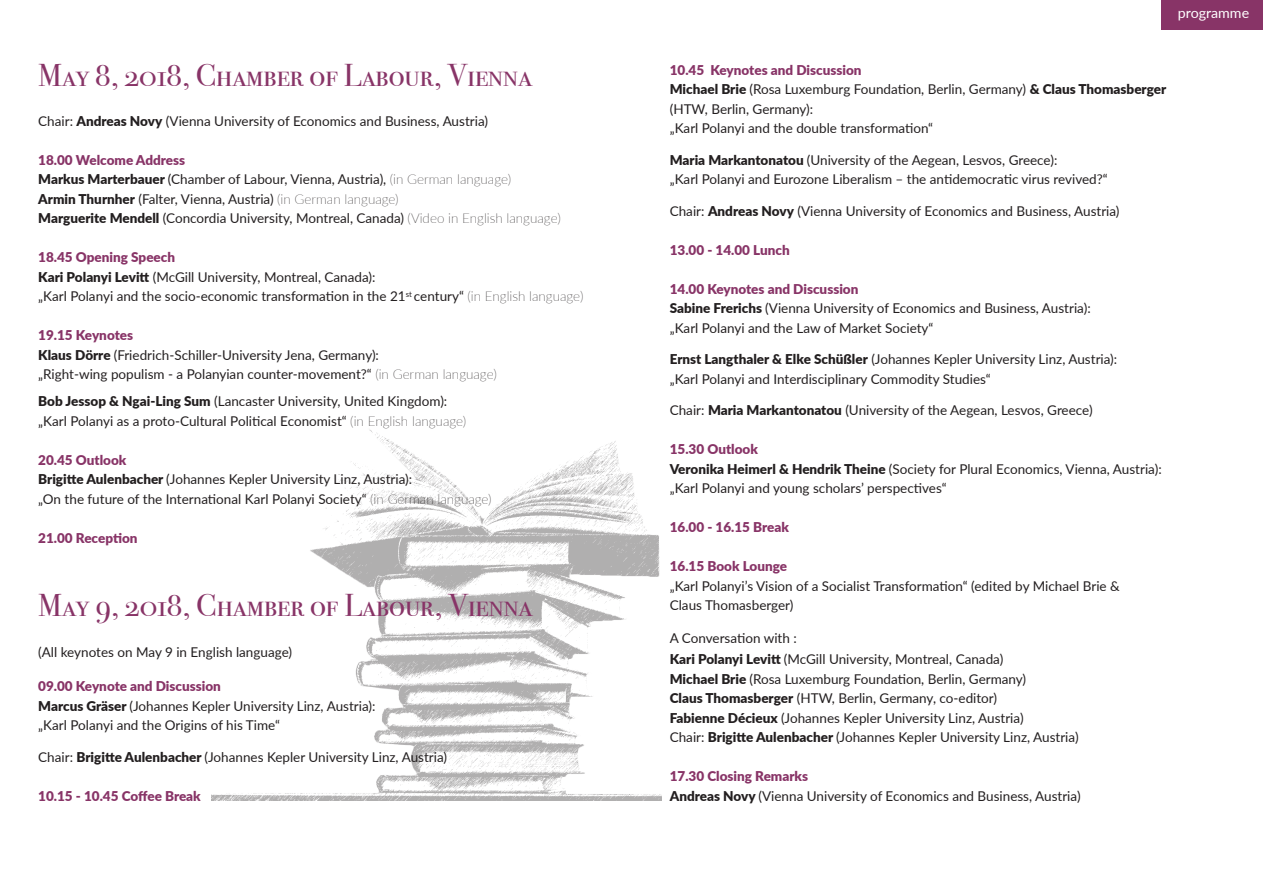
<style>
.page{position:relative;width:1263px;height:893px;background:#fff}
.page>*{position:absolute;margin:0;border:0;box-sizing:border-box;transform-origin:0 0}
.t1{font:31.5px "Bodoni Svty Two SCITCTT";color:#883467}
.t2{font:14.25px "Lato";color:#fff}
.t3{font:13.5px/19.5px "Lato";color:#231f20}
.t4{font:900 13.5px "Lato";color:#883467}
.s1{font-weight:900}
.s2{font-weight:900;color:#883467}
.s3{font-weight:100}
</style>
<div class="page">
<div style="left:1162px;top:0;width:101px;height:29px;background:#883467"></div>
<img style="left:212px;top:429px;width:449px;height:372px">
<h1 class="t1" style="left:38px;top:56px;width:495px">May 8, 2018, Chamber of Labour, Vienna</h1>
<p class="t3" style="left:38px;top:110px;width:451px">Chair: <span class="s1">Andreas Novy</span> (Vienna University of Economics and Business, Austria)</p>
<p class="t3" style="left:38px;top:149px;width:524px"><span class="s2">18.00 Welcome Address<br></span><span class="s1">Markus Marterbauer</span> (Chamber of Labour, Vienna, Austria), <span class="s3">(in German language)<br></span><span class="s1">Armin Thurnher</span> (Falter, Vienna, Austria) <span class="s3">(in German language)<br></span><span class="s1">Marguerite Mendell</span> (Concordia University, Montreal, Canada) <span class="s3">(Video in English language)</span></p>
<p class="t3" style="left:38px;top:247px;width:547px"><span class="s2">18.45 Opening Speech<br></span><span class="s1">Kari Polanyi Levitt</span> (McGill University, Montreal, Canada):<br>„Karl Polanyi and the socio-economic transformation in the 21<sup>st</sup> century“ <span class="s3">(in English language)</span></p>
<p class="t3" style="left:38px;top:325px;width:460px"><span class="s2">19.15 Keynotes<br></span><span class="s1">Klaus Dörre</span> (Friedrich-Schiller-University Jena, Germany):<br>„Right-wing populism - a Polanyian counter-movement?“ <span class="s3">(in German language)</span></p>
<p class="t3" style="left:38px;top:391px;width:429px"><span class="s1">Bob Jessop &amp; Ngai-Ling Sum</span> (Lancaster University, United Kingdom): „Karl Polanyi as a proto-Cultural Political Economist“ <span class="s3">(in English language)</span></p>
<p class="t3" style="left:38px;top:449px;width:455px"><span class="s2">20.45 Outlook<br></span><span class="s1">Brigitte Aulenbacher</span> (Johannes Kepler University Linz, Austria):<br>„On the future of the International Karl Polanyi Society“ <span class="s3">(in German language)</span></p>
<p class="t4" style="left:38px;top:528px;width:101px">21.00 Reception</p>
<h1 class="t1" style="left:38px;top:587px;width:496px">May 9, 2018, Chamber of Labour, Vienna</h1>
<p class="t3" style="left:38px;top:641px;width:255px">(All keynotes on May 9 in English language)</p>
<p class="t3" style="left:38px;top:676px;width:339px"><span class="s2">09.00 Keynote and Discussion<br></span><span class="s1">Marcus Gräser</span> (Johannes Kepler University Linz, Austria): „Karl Polanyi and the Origins of his Time“</p>
<p class="t3" style="left:38px;top:746px;width:410px">Chair: <span class="s1">Brigitte Aulenbacher</span> (Johannes Kepler University Linz, Austria)</p>
<p class="t4" style="left:38px;top:786px;width:164px">10.15 - 10.45 Coffee Break</p>
<p class="t2" style="left:1178px;top:2px;width:73px">programme</p>
<p class="t3" style="left:670px;top:59px;width:498px"><span class="s2">10.45 Keynotes and Discussion<br></span><span class="s1">Michael Brie</span> (Rosa Luxemburg Foundation, Berlin, Germany) <span class="s1">&amp; Claus Thomasberger </span>(HTW, Berlin, Germany):<br>„Karl Polanyi and the double transformation“</p>
<p class="t3" style="left:670px;top:149px;width:439px"><span class="s1">Maria Markantonatou</span> (University of the Aegean, Lesvos, Greece):<br>„Karl Polanyi and Eurozone Liberalism – the antidemocratic virus revived?“</p>
<p class="t3" style="left:670px;top:200px;width:451px">Chair: <span class="s1">Andreas Novy</span> (Vienna University of Economics and Business, Austria)</p>
<p class="t4" style="left:670px;top:239px;width:122px">13.00 - 14.00 Lunch</p>
<p class="t3" style="left:670px;top:278px;width:422px"><span class="s2">14.00 Keynotes and Discussion<br></span><span class="s1">Sabine Frerichs</span> (Vienna University of Economics and Business, Austria): „Karl Polanyi and the Law of Market Society“</p>
<p class="t3" style="left:670px;top:349px;width:449px"><span class="s1">Ernst Langthaler &amp; Elke Schüßler</span> (Johannes Kepler University Linz, Austria): „Karl Polanyi and Interdisciplinary Commodity Studies“</p>
<p class="t3" style="left:670px;top:400px;width:424px">Chair: <span class="s1">Maria Markantonatou</span> (University of the Aegean, Lesvos, Greece)</p>
<p class="t3" style="left:670px;top:439px;width:493px"><span class="s2">15.30 Outlook<br></span><span class="s1">Veronika Heimerl &amp; Hendrik Theine</span> (Society for Plural Economics, Vienna, Austria): „Karl Polanyi and young scholars’ perspectives“</p>
<p class="t4" style="left:670px;top:517px;width:121px">16.00 - 16.15 Break</p>
<p class="t4" style="left:670px;top:556px;width:119px">16.15 Book Lounge</p>
<p class="t3" style="left:670px;top:575px;width:452px">„Karl Polanyi’s Vision of a Socialist Transformation“ (edited by Michael Brie &amp;<br>Claus Thomasberger)</p>
<p class="t3" style="left:670px;top:627px;width:335px;line-height:21px">A Conversation with :<br><span class="s1">Kari Polanyi Levitt</span> (McGill University, Montreal, Canada)</p>
<p class="t3" style="left:670px;top:668px;width:410px"><span class="s1">Michael Brie</span> (Rosa Luxemburg Foundation, Berlin, Germany)<br><span class="s1">Claus Thomasberger</span> (HTW, Berlin, Germany, co-editor)<br><span class="s1">Fabienne Décieux</span> (Johannes Kepler University Linz, Austria)<br>Chair: <span class="s1">Brigitte Aulenbacher</span> (Johannes Kepler University Linz, Austria)</p>
<p class="t3" style="left:670px;top:766px;width:412px"><span class="s2">17.30 Closing Remarks<br></span><span class="s1">Andreas Novy</span> (Vienna University of Economics and Business, Austria)</p>
</div>
